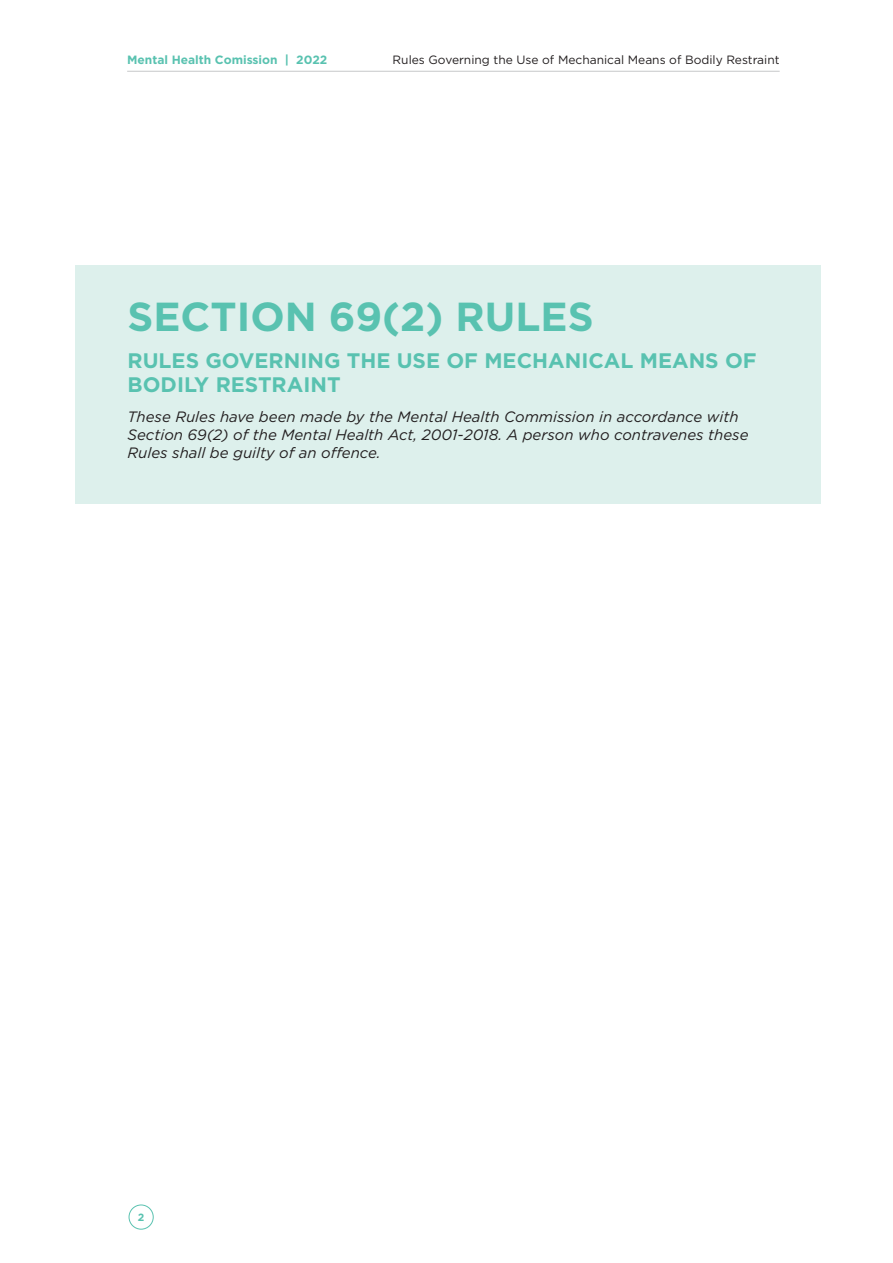
<style>
.page{position:relative;width:893px;height:1263px;background:#fff}
.page>*{position:absolute;margin:0;border:0;box-sizing:border-box;transform-origin:0 0}
.t1{font:700 40.5px "Gotham";color:#59c2b0}
.t2{font:700 21px/24px "Gotham";color:#59c2b0}
.t3{font:italic 15px/18px "Gotham";color:#231f20}
.t4{font:12px "Gotham";color:#231f20}
.t5{font:700 12px "Gotham";color:#59c2b0}
.t6{font:700 10.5px "Gotham";color:#59c2b0}
</style>
<div class="page">
<div style="left:129px;top:1204px;width:25px;height:25px;border:1px solid #59c2b0;border-radius:50%"></div>
<hr style="left:127px;top:71px;width:653px;height:1px;background:#c7c8ca">
<div style="left:75px;top:265px;width:745px;height:239px;background:#ddf0ec"></div>
<p class="t5" style="left:127px;top:53px;width:202px">Mental Health Comission | 2022</p>
<p class="t4" style="left:393px;top:53px;width:389px">Rules Governing the Use of Mechanical Means of Bodily Restraint</p>
<h1 class="t1" style="left:128px;top:292px;width:468px">SECTION 69(2) RULES</h1>
<p class="t2" style="left:128px;top:348px;width:631px">RULES GOVERNING THE USE OF MECHANICAL MEANS OF<br>BODILY RESTRAINT</p>
<p class="t3" style="left:128px;top:408px;width:622px">These Rules have been made by the Mental Health Commission in accordance with<br>Section 69(2) of the Mental Health Act, 2001-2018. A person who contravenes these<br>Rules shall be guilty of an offence.</p>
<p class="t6" style="left:138px;top:1210px;width:8px">2</p>
</div>
